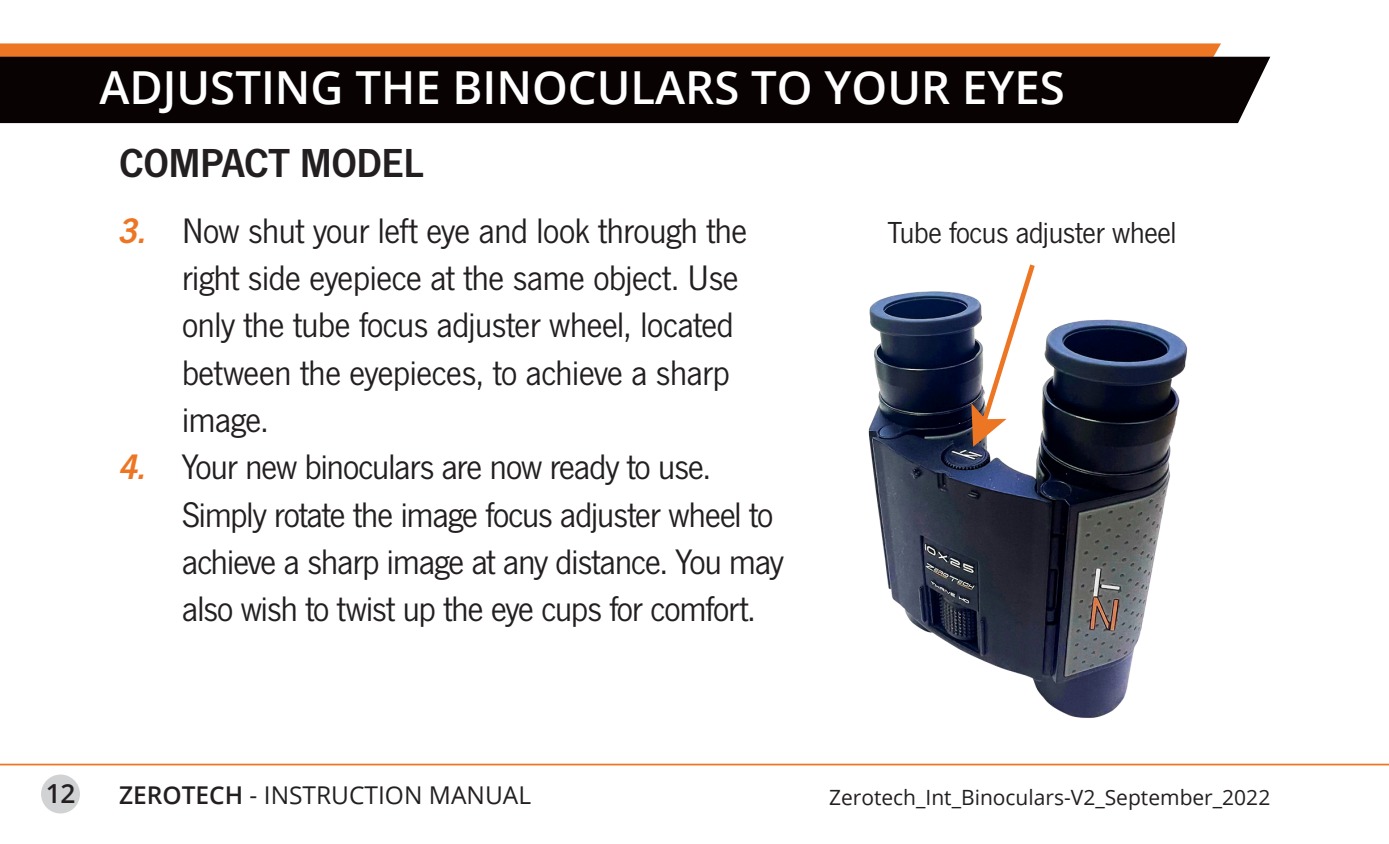
<style>
.page{position:relative;width:1389px;height:844px;background:#fff}
.page>*{position:absolute;margin:0;border:0;box-sizing:border-box;transform-origin:0 0}
.MAIN_HEADER{font:600 45.5px "Open Sans";color:#fff}
.Sub_Header{font:42px "News Got Dem";letter-spacing:-.01em;color:#231f20}
.t1{font:36.75px/47.2px "News Got";letter-spacing:-.025em;color:#231f20}
.Label_text{font:31.5px "News Got";letter-spacing:-.01em;color:#231f20}
.t2{font:600 26.25px "Open Sans";color:#231f20}
.t3{font:24.5px "Open Sans";color:#231f20}
.t4{font:21px "Open Sans";color:#231f20}
.s1{font-family:"News Got Dem Ita";color:#ed7625}
.s2{font-weight:600}
</style>
<div class="page">
<div style="left:41px;top:774px;width:39px;height:39px;background:#d1d2d4;border-radius:50%"></div>
<hr style="left:0;top:763px;width:1389px;height:2px;background:#ed7625">
<svg style="left:0;top:43px;width:1221px;height:14px;background:#e8782b"></svg>
<div style="left:0;top:57px;width:1270px;height:66px;background:#080302"></div>
<img style="left:868px;top:291px;width:320px;height:427px">
<svg style="left:971px;top:264px;width:67px;height:182px"></svg>
<p class="MAIN_HEADER" style="left:99px;top:56px;width:967px">ADJUSTING THE BINOCULARS TO YOUR EYES</p>
<p class="Sub_Header" style="left:119px;top:138px;width:306px">COMPACT MODEL</p>
<p class="t1" style="left:182px;top:207px;width:567px;text-indent:-63px"><span class="s1">3.</span> Now shut your left eye and look through the right side eyepiece at the same object. Use only the tube focus adjuster wheel, located between the eyepieces, to achieve a sharp image.</p>
<p class="t1" style="left:182px;top:444px;width:603px;text-indent:-63px"><span class="s1">4.</span> Your new binoculars are now ready to use.<br>Simply rotate the image focus adjuster wheel to achieve a sharp image at any distance. You may also wish to twist up the eye cups for comfort.</p>
<p class="Label_text" style="left:888px;top:215px;width:290px">Tube focus adjuster wheel</p>
<p class="t2" style="left:46px;top:775px;width:31px">12</p>
<p class="t3" style="left:119px;top:778px;width:414px"><span class="s2">ZEROTECH</span> - INSTRUCTION MANUAL</p>
<p class="t4" style="left:829px;top:782px;width:443px">Zerotech_Int_Binoculars-V2_September_2022</p>
</div>
